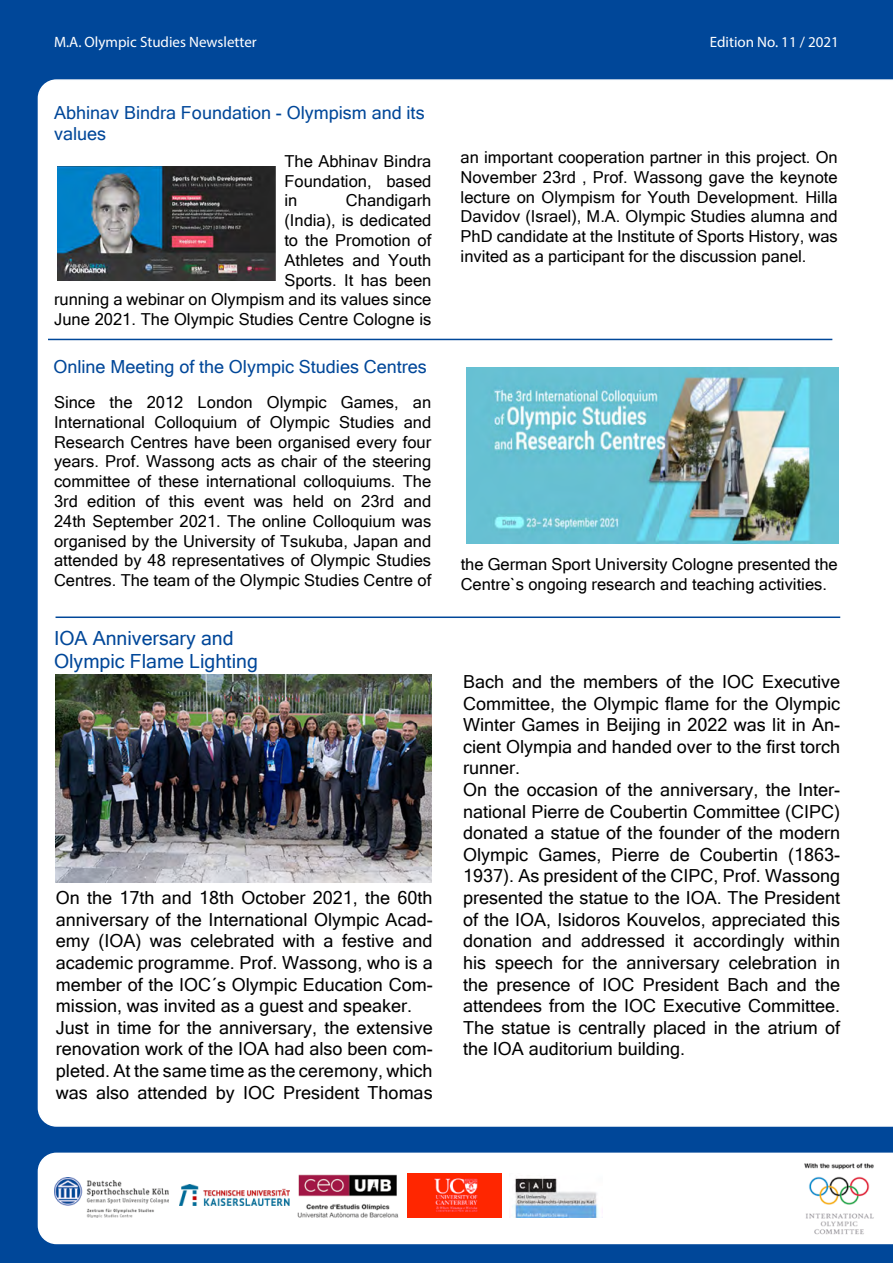
<style>
.page{position:relative;width:893px;height:1263px;background:#fff}
.page>*{position:absolute;margin:0;border:0;box-sizing:border-box;transform-origin:0 0}
.t1{font:19.5px/23.4px "Microsoft Sans Serif";color:#004799}
.t2{font:18px/21.6px "Microsoft Sans Serif";color:#000}
.t3{font:18px/21.6px "Microsoft Sans Serif";color:#004799}
.t4{font:16.5px/19.8px "Microsoft Sans Serif";color:#000;text-align:justify}
.t5{font:15px "Myriad Pro";color:#fff}
</style>
<div class="page">
<div style="left:0;top:79px;width:96px;height:113px;background:#004799"></div>
<div style="left:0;top:0;width:893px;height:87px;background:#004799"></div>
<div style="left:0;top:141px;width:893px;height:1122px;background:#004799"></div>
<div style="left:38px;top:1152px;width:855px;height:92px;background:#fff"></div>
<div style="left:38px;top:79px;width:855px;height:1048px;background:#fff"></div>
<img style="left:796px;top:1155px;width:86px;height:87px">
<img style="left:297px;top:1173px;width:103px;height:44px">
<img style="left:54px;top:1177px;width:115px;height:40px">
<img style="left:180px;top:1184px;width:109px;height:21px">
<img style="left:407px;top:1173px;width:95px;height:44px">
<img style="left:509px;top:1173px;width:93px;height:44px">
<div style="left:54px;top:631px;width:377px;height:39px;background:#fff"></div>
<div style="left:54px;top:104px;width:377px;height:41px;background:#fff"></div>
<img style="left:467px;top:368px;width:372px;height:176px">
<hr style="left:56px;top:616px;width:784px;height:2px;background:#004799">
<div style="left:53px;top:348px;width:378px;height:40px;background:#fff"></div>
<hr style="left:48px;top:339px;width:784px;height:1px;background:#004799">
<img style="left:57px;top:166px;width:219px;height:114px">
<img style="left:56px;top:675px;width:376px;height:208px">
<p class="t5" style="left:54px;top:33px;width:204px">M.A. Olympic Studies Newsletter</p>
<p class="t5" style="left:710px;top:33px;width:131px">Edition No. 11 / 2021</p>
<p class="t3" style="left:54px;top:102px;width:372px">Abhinav Bindra Foundation - Olympism and its values</p>
<p class="t4" style="left:284px;top:151px;width:148px">The Abhinav Bindra Foundation, based in</p>
<p class="t4" style="left:54px;top:191px;width:379px;text-align:right">Chandigarh<br>(India), is dedicated<br>to the Promotion of<br>Athletes and Youth<br>Sports. It has been<br>running a webinar on Olympism and its values since<br>June 2021. The Olympic Studies Centre Cologne is</p>
<p class="t3" style="left:53px;top:356px;width:375px">Online Meeting of the Olympic Studies Centres</p>
<p class="t4" style="left:54px;top:392px;width:379px">Since the 2012 London Olympic Games, an International Colloquium of Olympic Studies and Research Centres have been organised every four years. Prof. Wassong acts as chair of the steering committee of these international colloquiums. The 3rd edition of this event was held on 23rd and 24th September 2021. The online Colloquium was organised by the University of Tsukuba, Japan and attended by 48 representatives of Olympic Studies Centres. The team of the Olympic Studies Centre of</p>
<p class="t1" style="left:54px;top:626px;width:205px">IOA Anniversary and<br>Olympic Flame Lighting</p>
<p class="t2" style="left:56px;top:887px;width:378px">On the 17th and 18th October 2021, the 60th anniversary of the International Olympic Acad&shy;emy (IOA) was celebrated with a festive and academic programme. Prof. Wassong, who is a member of the IOC´s Olympic Education Com&shy;mission, was invited as a guest and speaker.<br>Just in time for the anniversary, the extensive renovation work of the IOA had also been com&shy;pleted. At the same time as the ceremony, which was also attended by IOC President Thomas</p>
<p class="t4" style="left:461px;top:147px;width:379px">an important cooperation partner in this project. On November 23rd , Prof. Wassong gave the keynote lecture on Olympism for Youth Development. Hilla Davidov (Israel), M.A. Olympic Studies alumna and PhD candidate at the Institute of Sports History, was invited as a participant for the discussion panel.</p>
<p class="t4" style="left:461px;top:554px;width:379px">the German Sport University Cologne presented the<br>Centre`s ongoing research and teaching activities.</p>
<p class="t2" style="left:463px;top:671px;width:379px">Bach and the members of the IOC Executive Committee, the Olympic flame for the Olympic Winter Games in Beijing in 2022 was lit in An&shy;cient Olympia and handed over to the first torch runner.<br>On the occasion of the anniversary, the Inter&shy;national Pierre de Coubertin Committee (CIPC) donated a statue of the founder of the modern Olympic Games, Pierre de Coubertin (1863- 1937). As president of the CIPC, Prof. Wassong presented the statue to the IOA. The President of the IOA, Isidoros Kouvelos, appreciated this donation and addressed it accordingly within his speech for the anniversary celebration in the presence of IOC President Bach and the attendees from the IOC Executive Committee.<br>The statue is centrally placed in the atrium of the IOA auditorium building.</p>
</div>
